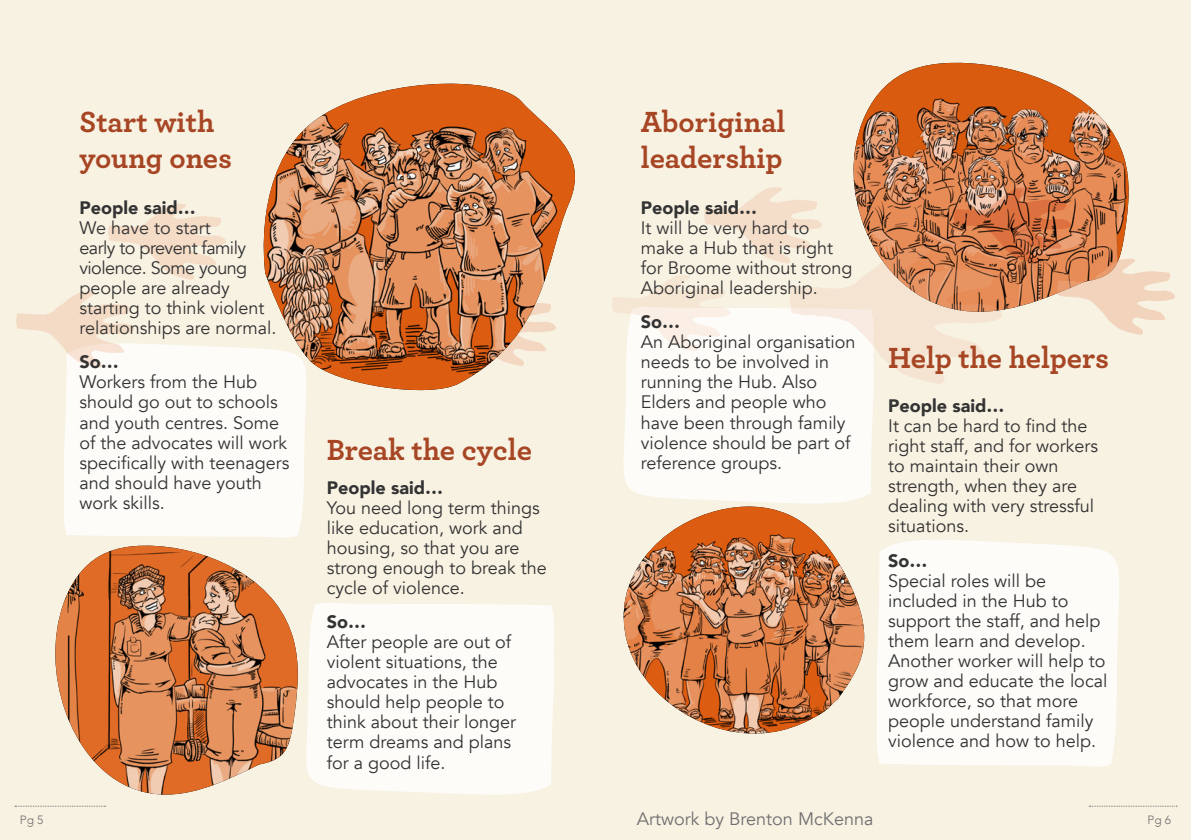
<style>
.page{position:relative;width:1191px;height:840px;background:#fff}
.page>*{position:absolute;margin:0;border:0;box-sizing:border-box;transform-origin:0 0}
.t1{font:700 30.4px/36px "Archer";color:#a74624}
.t2{font:18px/20px "Avenir";color:#333}
.t3{font:900 18px "Avenir";color:#333}
.t4{font:18px "Avenir";color:#707070}
.t5{font:300 12px "Avenir";color:#707070}
</style>
<div class="page">
<div style="left:0;top:0;width:595px;height:839px;background:#f8f2e3"></div>
<div style="left:64px;top:344px;width:242px;height:193px;background:#fdfcf9"></div>
<div style="left:306px;top:603px;width:248px;height:191px;background:#fdfcf9"></div>
<svg style="left:108px;top:204px;width:118px;height:75px"></svg>
<svg style="left:16px;top:291px;width:118px;height:76px"></svg>
<img style="left:253px;top:84px;width:322px;height:315px">
<img style="left:55px;top:545px;width:243px;height:250px">
<svg style="left:15px;top:805px;width:90px;height:1px"></svg>
<div style="left:595px;top:0;width:596px;height:839px;background:#f8f2e3"></div>
<div style="left:624px;top:384px;width:250px;height:119px;background:#fdfcf9"></div>
<div style="left:877px;top:540px;width:242px;height:226px;background:#fdfcf9"></div>
<img style="left:853px;top:63px;width:275px;height:124px">
<svg style="left:612px;top:187px;width:563px;height:197px"></svg>
<img style="left:623px;top:506px;width:241px;height:228px">
<svg style="left:1089px;top:805px;width:88px;height:1px"></svg>
<h1 class="t1" style="left:79px;top:102px;width:154px">Start with young ones</h1>
<p class="t3" style="left:79px;top:192px;width:118px">People said…</p>
<p class="t2" style="left:79px;top:218px;width:198px">We have to start<br>early to prevent family violence. Some young people are already starting to think violent relationships are normal.</p>
<p class="t3" style="left:79px;top:346px;width:41px">So…</p>
<p class="t2" style="left:79px;top:372px;width:211px">Workers from the Hub should go out to schools and youth centres. Some of the advocates will work specifically with teenagers and should have youth work skills.</p>
<p class="t5" style="left:20px;top:812px;width:25px">Pg 5</p>
<h1 class="t1" style="left:327px;top:429px;width:207px">Break the cycle</h1>
<p class="t3" style="left:327px;top:472px;width:118px">People said…</p>
<p class="t2" style="left:327px;top:497px;width:222px">You need long term things like education, work and housing, so that you are strong enough to break the cycle of violence.</p>
<p class="t3" style="left:327px;top:606px;width:41px">So…</p>
<p class="t2" style="left:327px;top:632px;width:191px">After people are out of violent situations, the advocates in the Hub should help people to think about their longer term dreams and plans for a good life.</p>
<h1 class="t1" style="left:641px;top:102px;width:146px">Aboriginal leadership</h1>
<p class="t3" style="left:641px;top:192px;width:118px">People said…</p>
<p class="t2" style="left:641px;top:218px;width:213px">It will be very hard to make a Hub that is right for Broome without strong<br>Aboriginal leadership.</p>
<p class="t3" style="left:641px;top:306px;width:41px">So…</p>
<p class="t2" style="left:641px;top:332px;width:216px">An Aboriginal organisation needs to be involved in running the Hub. Also<br>Elders and people who have been through family violence should be part of reference groups.</p>
<h1 class="t1" style="left:888px;top:337px;width:222px">Help the helpers</h1>
<p class="t3" style="left:888px;top:390px;width:118px">People said…</p>
<p class="t2" style="left:888px;top:416px;width:211px">It can be hard to find the right staff, and for workers to maintain their own strength, when they are dealing with very stressful situations.</p>
<p class="t3" style="left:888px;top:545px;width:41px">So…</p>
<p class="t2" style="left:888px;top:570px;width:221px">Special roles will be included in the Hub to support the staff, and help them learn and develop.<br>Another worker will help to grow and educate the local workforce, so that more people understand family violence and how to help.</p>
<p class="t4" style="left:637px;top:807px;width:238px">Artwork by Brenton McKenna</p>
<p class="t5" style="left:1147px;top:812px;width:25px">Pg 6</p>
</div>
